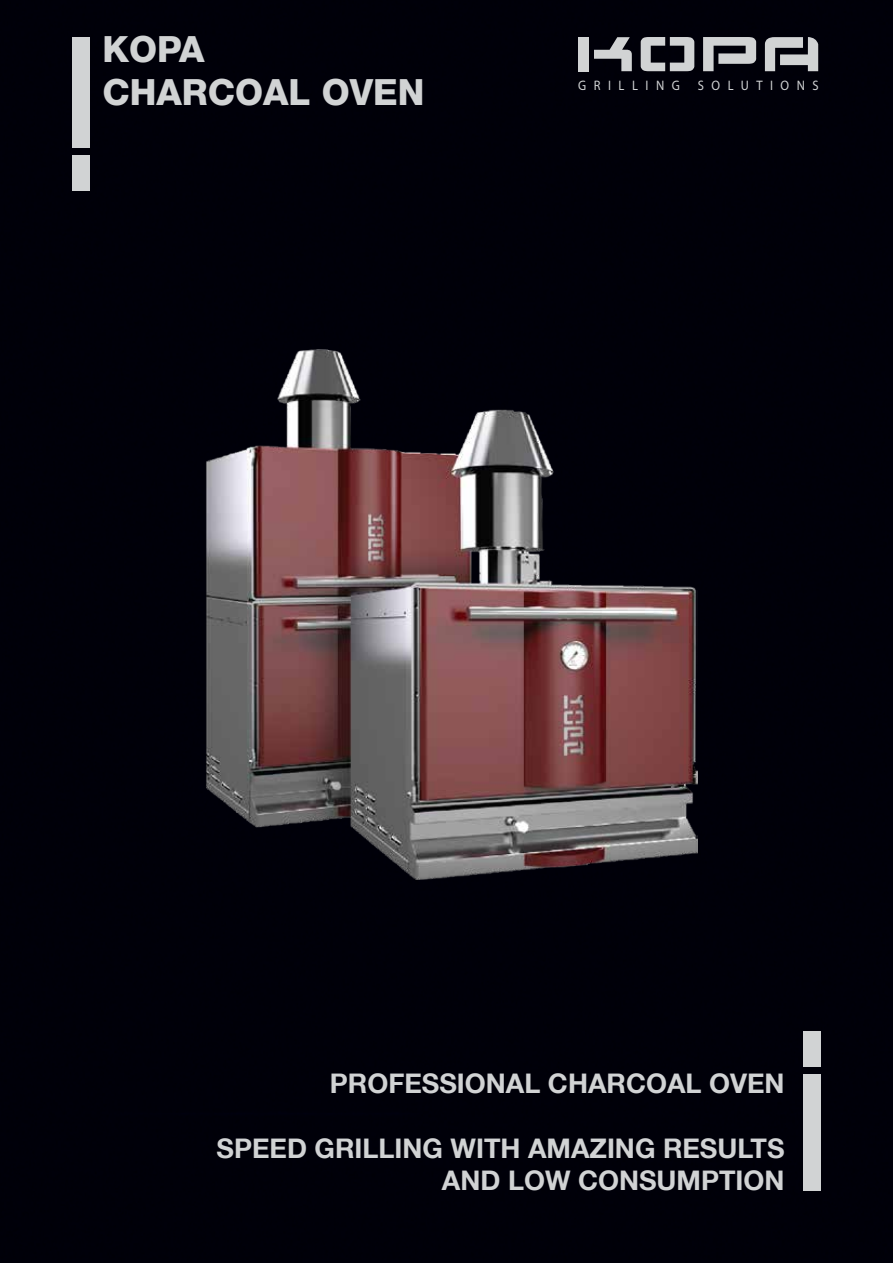
<style>
.page{position:relative;width:893px;height:1263px;background:#000009}
.page>*{position:absolute;margin:0;border:0;box-sizing:border-box;transform-origin:0 0}
.t1{font:800 36px/43.2px "Helvetica Neue LT Com";color:#d1d3d4}
.t2{font:700 27px/32.4px "Helvetica Neue LT Com";color:#d1d3d4;text-align:right}
.t3{font:13.8px "Myriad Pro";letter-spacing:.6em;color:#d1d3d4;scale:.91 1}
</style>
<div class="page">
<div style="left:579px;top:37px;width:10px;height:34px;background:#d1d3d4"></div>
<svg style="left:594px;top:37px;width:38px;height:34px"></svg>
<svg style="left:641px;top:37px;width:53px;height:34px;background:#838488"></svg>
<svg style="left:765px;top:37px;width:53px;height:34px;background:#919296"></svg>
<svg style="left:703px;top:37px;width:53px;height:34px;background:#888a8d"></svg>
<div style="left:73px;top:37px;width:17px;height:111px;background:#d1d3d4"></div>
<div style="left:73px;top:155px;width:17px;height:35px;background:#d1d3d4"></div>
<div style="left:803px;top:1074px;width:18px;height:117px;background:#d1d3d4"></div>
<div style="left:803px;top:1031px;width:18px;height:35px;background:#d1d3d4"></div>
<img style="left:196px;top:350px;width:501px;height:529px">
<h1 class="t1" style="left:102px;top:28px;width:324px">KOPA<br>CHARCOAL OVEN</h1>
<p class="t3" style="left:578px;top:77px;width:113px">GRILLING</p>
<p class="t3" style="left:698px;top:77px;width:135px">SOLUTIONS</p>
<p class="t2" style="left:330px;top:1067px;width:456px">PROFESSIONAL CHARCOAL OVEN</p>
<p class="t2" style="left:217px;top:1131px;width:569px">SPEED GRILLING WITH AMAZING RESULTS<br>AND LOW CONSUMPTION</p>
</div>
